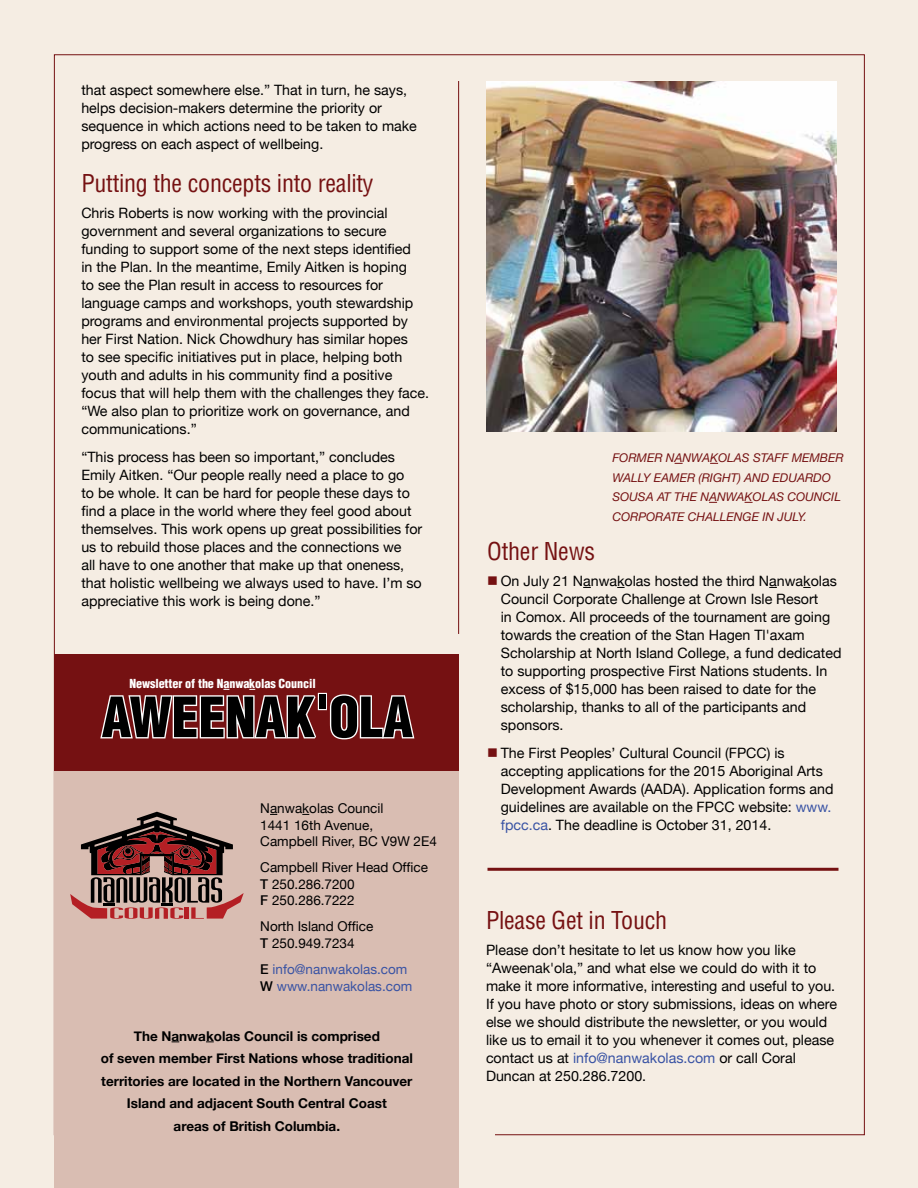
<style>
.page{position:relative;width:918px;height:1188px;background:#f5ede3}
.page>*{position:absolute;margin:0;border:0;box-sizing:border-box;transform-origin:0 0}
.t1{font:900 condensed 54px "Helvetica";color:#000}
.t2{font:condensed 24px "Helvetica";letter-spacing:-.01em;color:#751112}
.t3{font:14.25px/18px "Helvetica Neue";color:#000}
.t4{font:700 13.5px/22.5px "Helvetica Neue";color:#000;text-align:center}
.t5{font:13.5px/16.5px "Helvetica Neue";color:#000}
.t6{font:13.5px/16.5px "Helvetica Neue";color:#3953a4}
.t7{font:900 condensed 12.15px "Helvetica";letter-spacing:-.01em;color:#fff}
.t8{font:italic 12px/19.5px "Helvetica Neue";color:#751112}
.s1{font-weight:500}
.s2{font-weight:500;color:#000}
.s3{color:#3953a4}
</style>
<div class="page">
<img style="left:486px;top:81px;width:351px;height:351px">
<div style="left:55px;top:751px;width:404px;height:437px;background:#d9bdb2"></div>
<div style="left:54px;top:654px;width:405px;height:117px;background:#751112"></div>
<svg style="left:70px;top:812px;width:174px;height:107px"></svg>
<div style="left:318px;top:693px;width:9px;height:17px;border:3px solid #fff"></div>
<svg style="left:329px;top:694px;width:86px;height:46px"></svg>
<svg style="left:100px;top:689px;width:219px;height:50px"></svg>
<hr style="left:458px;top:81px;width:1px;height:553px;background:#751112">
<hr style="left:488px;top:868px;width:350px;height:3px;background:#751112">
<p class="t3" style="left:81px;top:81px;width:337px">that aspect somewhere else.” That in turn, he says, helps decision-makers determine the priority or sequence in which actions need to be taken to make progress on each aspect of wellbeing.</p>
<h2 class="t2" style="left:81px;top:169px;width:294px">Putting the concepts into reality</h2>
<p class="t3" style="left:81px;top:205px;width:349px">Chris Roberts is now working with the provincial government and several organizations to secure funding to support some of the next steps identified<br>in the Plan. In the meantime, Emily Aitken is hoping<br>to see the Plan result in access to resources for language camps and workshops, youth stewardship programs and environmental projects supported by her First Nation. Nick Chowdhury has similar hopes<br>to see specific initiatives put in place, helping both youth and adults in his community find a positive focus that will help them with the challenges they face. “We also plan to prioritize work on governance, and communications.”</p>
<p class="t3" style="left:81px;top:448px;width:342px">“This process has been so important,” concludes Emily Aitken. “Our people really need a place to go<br>to be whole. It can be hard for people these days to find a place in the world where they feel good about themselves. This work opens up great possibilities for us to rebuild those places and the connections we<br>all have to one another that make up that oneness, that holistic wellbeing we always used to have. I’m so appreciative this work is being done.”</p>
<p class="t7" style="left:130px;top:676px;width:188px">Newsletter of the Nanwakolas Council</p>
<h1 class="t1" style="left:102px;top:684px;width:313px">aweenak'ola</h1>
<p class="t5" style="left:260px;top:801px;width:178px">Nanwakolas Council<br>1441 16th Avenue,<br>Campbell River, BC V9W 2E4</p>
<p class="t5" style="left:260px;top:860px;width:169px">Campbell River Head Office<br><span class="s1">T</span> 250.286.7200<br><span class="s1">F</span> 250.286.7222</p>
<p class="t5" style="left:260px;top:919px;width:115px">North Island Office<br><span class="s1">T</span> 250.949.7234</p>
<p class="t6" style="left:260px;top:962px;width:153px"><span class="s2">E</span> info@nanwakolas.com<br><span class="s2">W</span> www.nanwakolas.com</p>
<p class="t4" style="left:101px;top:1025px;width:314px">The Nanwakolas Council is comprised<br>of seven member First Nations whose traditional territories are located in the Northern Vancouver Island and adjacent South Central Coast<br>areas of British Columbia.</p>
<p class="t8" style="left:612px;top:449px;width:233px">FORMER NANWAKOLAS STAFF MEMBER<br>WALLY EAMER (RIG HT) AND EDUARDO<br>SOUSA AT THE NANWAKOLAS COU</p>
<p class="t8" style="left:814px;top:488px;width:29px">NCIL</p>
<p class="t8" style="left:612px;top:507px;width:10px">COR</p>
<p class="t8" style="left:638px;top:507px;width:17px">PORA</p>
<p class="t8" style="left:670px;top:507px;width:27px">TE CHA</p>
<p class="t8" style="left:713px;top:507px;width:95px">LLENGE IN JULY.</p>
<h2 class="t2" style="left:487px;top:537px;width:109px">Other News</h2>
<p class="t3" style="left:501px;top:573px;width:342px">On July 21 Nanwakolas hosted the third Nanwakolas Council Corporate Challenge at Crown Isle Resort<br>in Comox. All proceeds of the tournament are going towards the creation of the Stan Hagen Tl'axam Scholarship at North Island College, a fund dedicated to supporting prospective First Nations students. In excess of $15,000 has been raised to date for the scholarship, thanks to all of the participants and sponsors.</p>
<p class="t3" style="left:501px;top:745px;width:334px">The First Peoples’ Cultural Council (FPCC) is accepting applications for the 2015 Aboriginal Arts Development Awards (AADA). Application forms and guidelines are available on the FPCC website: <span class="s3">www. fpcc.ca</span>. The deadline is October 31, 2014.</p>
<h2 class="t2" style="left:486px;top:905px;width:183px">Please Get in Touch</h2>
<p class="t3" style="left:486px;top:942px;width:353px">Please don’t hesitate to let us know how you like “Aweenak'ola,” and what else we could do with it to make it more informative, interesting and useful to you.<br>If you have photo or story submissions, ideas on where else we should distribute the newsletter, or you would like us to email it to you whenever it comes out, please contact us at <span class="s3">info@nanwakolas.com</span> or call Coral Duncan at 250.286.7200.</p>
</div>
